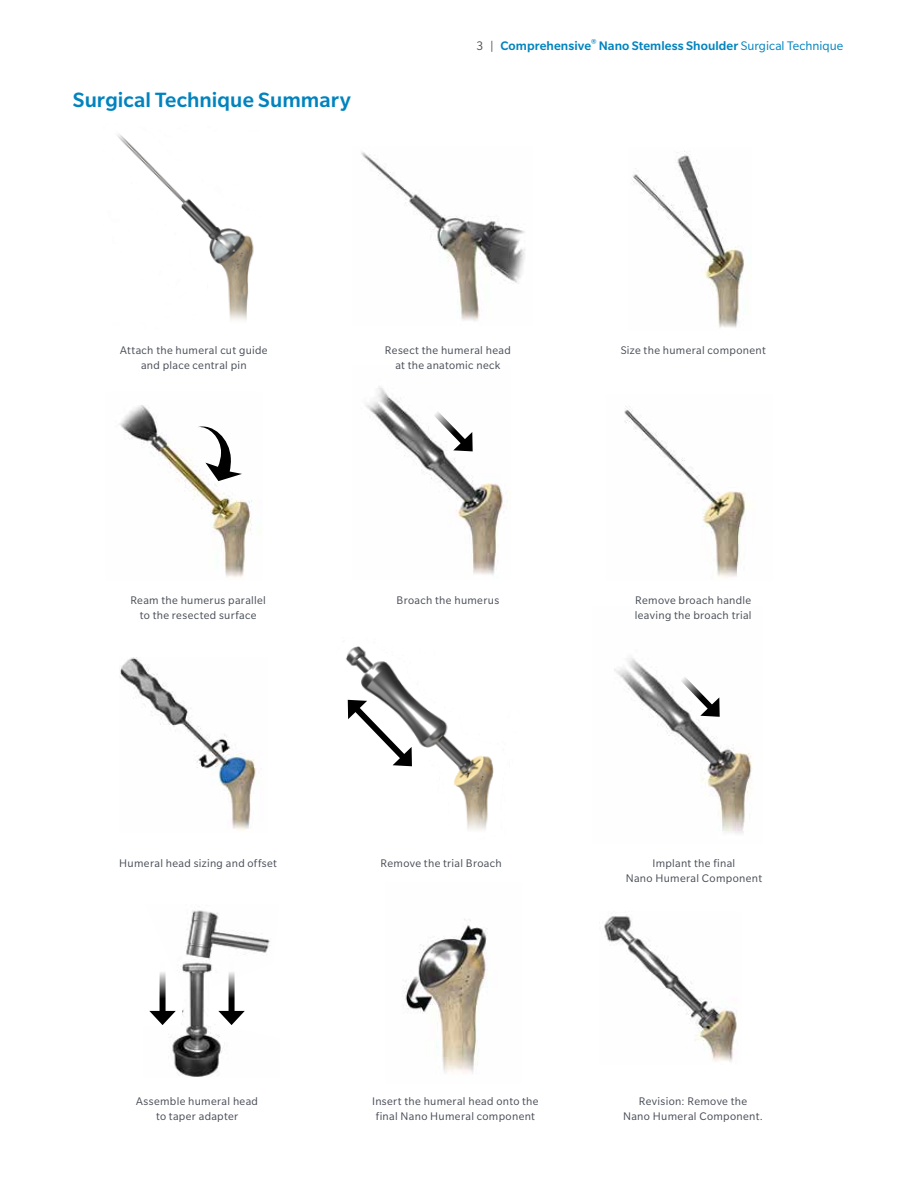
<style>
.page{position:relative;width:918px;height:1188px;background:#fff}
.page>*{position:absolute;margin:0;border:0;box-sizing:border-box;transform-origin:0 0}
.t1{font:500 22.5px "Slate Pro";color:#0083bf}
.t2{font:500 13.5px "Slate Pro";letter-spacing:.005em;color:#0083bf}
.t3{font:12px/15px "Slate Pro";letter-spacing:.03em;color:#474c55;text-align:center}
.s1{font-weight:400;color:#4d4d4f}
.s2{font-weight:400}
</style>
<div class="page">
<img style="left:365px;top:386px;width:138px;height:189px">
<img style="left:117px;top:134px;width:137px;height:186px">
<img style="left:361px;top:152px;width:164px;height:169px">
<img style="left:632px;top:151px;width:113px;height:177px">
<img style="left:624px;top:406px;width:123px;height:171px">
<img style="left:346px;top:646px;width:148px;height:184px">
<img style="left:119px;top:405px;width:142px;height:173px">
<img style="left:614px;top:658px;width:138px;height:175px">
<img style="left:604px;top:916px;width:134px;height:146px">
<img style="left:120px;top:657px;width:136px;height:174px">
<svg style="left:420px;top:397px;width:55px;height:56px"></svg>
<svg style="left:198px;top:423px;width:44px;height:58px"></svg>
<svg style="left:667px;top:662px;width:55px;height:57px"></svg>
<svg style="left:346px;top:698px;width:68px;height:70px"></svg>
<svg style="left:149px;top:910px;width:121px;height:167px"></svg>
<img style="left:404px;top:919px;width:84px;height:155px">
<h1 class="t1" style="left:73px;top:87px;width:279px">Surgical Technique Summary</h1>
<p class="t2" style="left:476px;top:38px;width:369px"><span class="s1">3 |</span> Comprehensive<sup>®</sup> Nano Stemless Shoulder <span class="s2">Surgical Technique</span></p>
<p class="t3" style="left:120px;top:342px;width:149px">Attach the humeral cut guide and place central pin</p>
<p class="t3" style="left:385px;top:342px;width:128px">Resect the humeral head at the anatomic neck</p>
<p class="t3" style="left:621px;top:342px;width:147px">Size the humeral component</p>
<p class="t3" style="left:130px;top:593px;width:137px">Ream the humerus parallel to the resected surface</p>
<p class="t3" style="left:397px;top:593px;width:104px">Broach the humerus</p>
<p class="t3" style="left:635px;top:593px;width:118px;text-align:left">Remove broach handle leaving the broach trial</p>
<p class="t3" style="left:119px;top:856px;width:159px">Humeral head sizing and offset</p>
<p class="t3" style="left:381px;top:855px;width:123px">Remove the trial Broach</p>
<p class="t3" style="left:626px;top:855px;width:138px">Implant the final<br>Nano Humeral Component</p>
<p class="t3" style="left:372px;top:1093px;width:168px">Insert the humeral head onto the final Nano Humeral component</p>
<p class="t3" style="left:136px;top:1094px;width:123px">Assemble humeral head to taper adapter</p>
<p class="t3" style="left:623px;top:1094px;width:141px">Revision: Remove the<br>Nano Humeral Component.</p>
</div>
